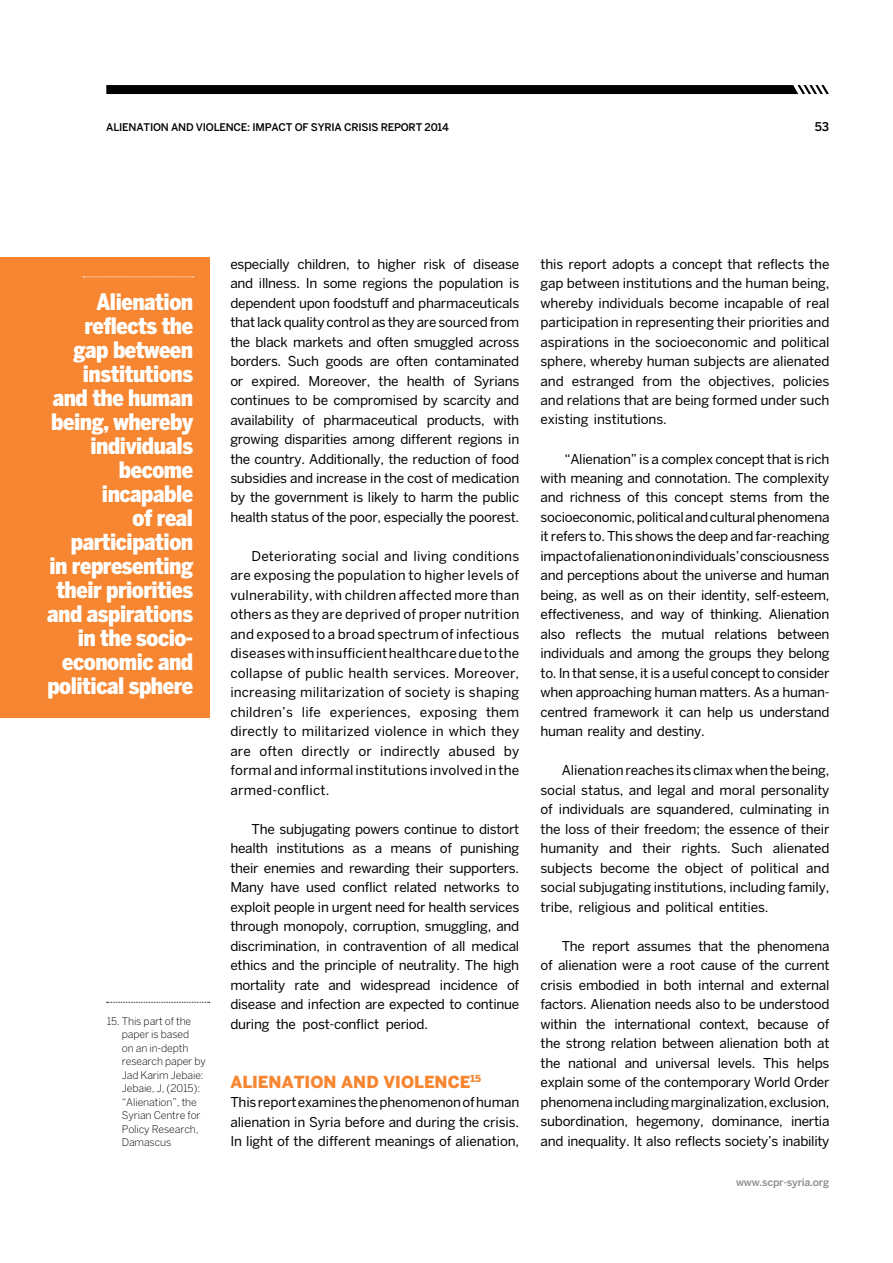
<style>
.page{position:relative;width:893px;height:1263px;background:#fff}
.page>*{position:absolute;margin:0;border:0;box-sizing:border-box;transform-origin:0 0}
.t1{font:900 condensed 22.5px/24px "Benton Sans";letter-spacing:-.02em;color:#fff;text-align:right}
.t2{font:900 16.5px "Benton Sans";color:#f68631}
.t3{font:13.5px/19.5px "Benton Sans";letter-spacing:-.015em;color:#000;text-align:justify}
.t4{font:500 12px "Benton Sans";color:#000}
.t5{font:300 10.5px/13.5px "Benton Sans";letter-spacing:-.01em;color:#000}
.t6{font:500 10.5px "Benton Sans";letter-spacing:-.02em;color:#000}
.t7{font:500 10.5px "Benton Sans";letter-spacing:-.02em;color:#8a8c8e}
.t8{font:900 9.6px "Benton Sans";color:#f68631}
</style>
<div class="page">
<svg style="left:106px;top:85px;width:723px;height:9px;background:#080808"></svg>
<svg style="left:107px;top:1002px;width:103px;height:1px"></svg>
<div style="left:0;top:257px;width:209px;height:461px;background:#f68631"></div>
<svg style="left:83px;top:276px;width:111px;height:1px"></svg>
<p class="t6" style="left:106px;top:121px;width:173px">ALIENATION AND VIOLENCE: IMPACT</p>
<p class="t6" style="left:295px;top:121px;width:70px">OF SYRIA CRISIS</p>
<p class="t6" style="left:381px;top:121px;width:70px">RE PO RT 2014</p>
<p class="t4" style="left:815px;top:119px;width:16px">53</p>
<h1 class="t1" style="left:47px;top:290px;width:147px">Alienation reflects the gap between institutions and the human being, whereby individuals become incapable<br>of real participation in representing their priorities and aspirations in the socio&shy;economic and political sphere</h1>
<p class="t5" style="left:122px;top:1014px;width:86px;text-indent:-15px">15. This part of the paper is based<br>on an in-depth research paper by<br>Jad Karim Jebaie:<br>Jebaie, J, (2015): “Alienation”, the<br>Syrian Centre for<br>Policy Research,<br>Damascus</p>
<p class="t3" style="left:230px;top:254px;width:290px">especially children, to higher risk of disease and illness. In some regions the population is dependent upon foodstuff and pharmaceuticals that lack quality control as they are sourced from the black markets and often smuggled across borders. Such goods are often contaminated or expired. Moreover, the health of Syrians continues to be compromised by scarcity and availability of pharmaceutical products, with growing disparities among different regions in the country. Additionally, the reduction of food subsidies and increase in the cost of medication by the government is likely to harm the public health status of the poor, especially the poorest.</p>
<p class="t3" style="left:230px;top:546px;width:290px;text-indent:21px">Deteriorating social and living conditions are exposing the population to higher levels of vulnerability, with children affected more than others as they are deprived of proper nutrition and exposed to a broad spectrum of infectious diseases with insufficient healthcare due to the collapse of public health services. Moreover, increasing militarization of society is shaping children’s life experiences, exposing them directly to militarized violence in which they are often directly or indirectly abused by formal and informal institutions involved in the armed-conflict.</p>
<p class="t3" style="left:230px;top:819px;width:290px;text-indent:21px">The subjugating powers continue to distort health institutions as a means of punishing their enemies and rewarding their supporters.<br>Many have used conflict related networks to exploit people in urgent need for health services through monopoly, corruption, smuggling, and discrimination, in contravention of all medical ethics and the principle of neutrality. The high mortality rate and widespread incidence of disease and infection are expected to continue during the post-conflict period.</p>
<p class="t2" style="left:230px;top:1072px;width:24px">ALIENATION</p>
<p class="t2" style="left:341px;top:1072px;width:14px">AND</p>
<p class="t2" style="left:383px;top:1072px;width:24px">VIOLENCE</p>
<p class="t8" style="left:471px;top:1073px;width:12px">15</p>
<p class="t3" style="left:230px;top:1092px;width:290px">This report examines the phenomenon of human alienation in Syria before and during the crisis.<br>In light of the different meanings of alienation,</p>
<p class="t3" style="left:540px;top:254px;width:290px">this report adopts a concept that reflects the gap between institutions and the human being, whereby individuals become incapable of real participation in representing their priorities and aspirations in the socioeconomic and political sphere, whereby human subjects are alienated and estranged from the objectives, policies and relations that are being formed under such existing institutions.</p>
<p class="t3" style="left:540px;top:449px;width:290px;text-indent:24px">“Alienation” is a complex concept that is rich with meaning and connotation. The complexity and richness of this concept stems from the socioeconomic, political and cultural phenomena it refers to. This shows the deep and far-reaching impact of alienation on individuals’ consciousness and perceptions about the universe and human being, as well as on their identity, self-esteem, effectiveness, and way of thinking. Alienation also reflects the mutual relations between individuals and among the groups they belong to. In that sense, it is a useful concept to consider when approaching human matters. As a human&shy;centred framework it can help us understand human reality and destiny.</p>
<p class="t3" style="left:540px;top:761px;width:290px;text-indent:21px">Alienation reaches its climax when the being, social status, and legal and moral personality of individuals are squandered, culminating in the loss of their freedom; the essence of their humanity and their rights. Such alienated subjects become the object of political and social subjugating institutions, including family, tribe, religious and political entities.</p>
<p class="t3" style="left:540px;top:936px;width:290px;text-indent:21px">The report assumes that the phenomena of alienation were a root cause of the current crisis embodied in both internal and external factors. Alienation needs also to be understood within the international context, because of the strong relation between alienation both at the national and universal levels. This helps explain some of the contemporary World Order phenomena including marginalization, exclusion, subordination, hegemony, dominance, inertia and inequality. It also reflects society’s inability</p>
<p class="t7" style="left:736px;top:1175px;width:95px">WWW.SCPR-SYRIA.ORG</p>
</div>
